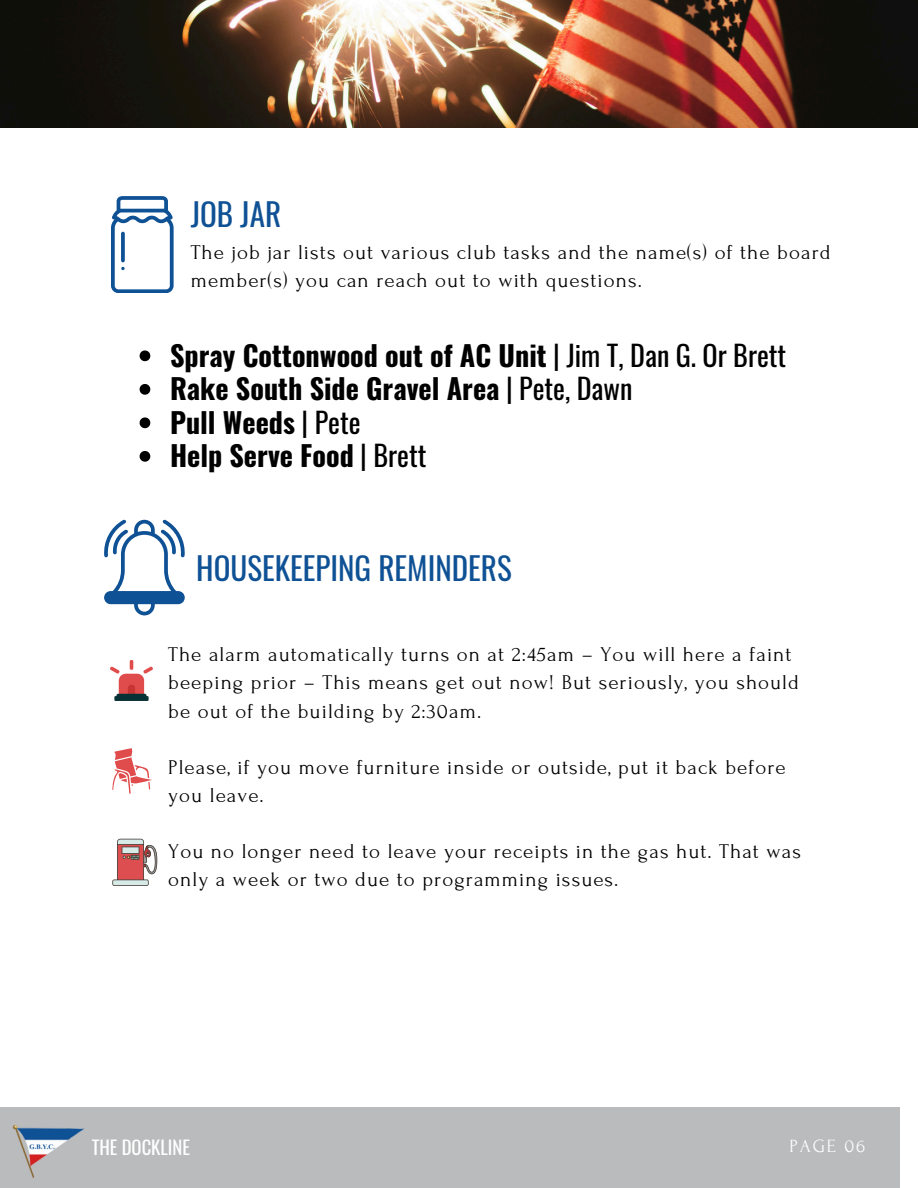
<style>
.page{position:relative;width:918px;height:1188px;background:#fff}
.page>*{position:absolute;margin:0;border:0;box-sizing:border-box;transform-origin:0 0}
.t1{font:31.2px "Oswald";color:#0f5195}
.t2{font:700 28.2px "Oswald";color:#000}
.t3{font:21px/28.2px "Forum";letter-spacing:.05em;color:#000}
.t4{font:18.6px "Oswald";color:#fff}
.t5{font:18.6px "Forum";letter-spacing:.1em;color:#fff}
.s1{font-weight:400}
</style>
<div class="page">
<div style="left:0;top:1107px;width:900px;height:81px;background:#babbbd"></div>
<img style="left:0;top:0;width:918px;height:127px">
<img style="left:12px;top:1124px;width:72px;height:54px">
<svg style="left:111px;top:196px;width:63px;height:97px"></svg>
<svg style="left:104px;top:520px;width:81px;height:95px"></svg>
<img style="left:111px;top:660px;width:42px;height:41px">
<svg style="left:112px;top:748px;width:40px;height:45px"></svg>
<svg style="left:112px;top:839px;width:45px;height:47px"></svg>
<svg style="left:140px;top:350px;width:10px;height:11px"></svg>
<svg style="left:140px;top:384px;width:10px;height:11px"></svg>
<svg style="left:140px;top:417px;width:10px;height:11px"></svg>
<svg style="left:140px;top:451px;width:10px;height:11px"></svg>
<p class="t1" style="left:191px;top:190px;width:92px">JOB JAR</p>
<p class="t3" style="left:191px;top:238px;width:641px">The job jar lists out various club tasks and the name(s) of the board member(s) you can reach out to with questions.</p>
<p class="t2" style="left:170px;top:333px;width:618px">Spray Cottonwood out of AC Unit <span class="s1">| Jim T, Dan G. Or Brett</span></p>
<p class="t2" style="left:170px;top:366px;width:464px">Rake South Side Gravel Area <span class="s1">| Pete, Dawn</span></p>
<p class="t2" style="left:170px;top:400px;width:192px">Pull Weeds <span class="s1">| Pete</span></p>
<p class="t2" style="left:170px;top:433px;width:258px">Help Serve Food <span class="s1">| Brett</span></p>
<p class="t1" style="left:196px;top:543px;width:317px">HOUSEKEEPING REMINDERS</p>
<p class="t3" style="left:168px;top:641px;width:632px">The alarm automatically turns on at 2:45am – You will here a faint beeping prior – This means get out now! But seriously, you should be out of the building by 2:30am.</p>
<p class="t3" style="left:168px;top:753px;width:619px">Please, if you move furniture inside or outside, put it back before you leave.</p>
<p class="t3" style="left:168px;top:838px;width:634px">You no longer need to leave your receipts in the gas hut. That was only a week or two due to programming issues.</p>
<h1 class="t4" style="left:92px;top:1133px;width:100px">THE DOCKLINE</h1>
<p class="t5" style="left:790px;top:1136px;width:77px">PAGE 06</p>
</div>
